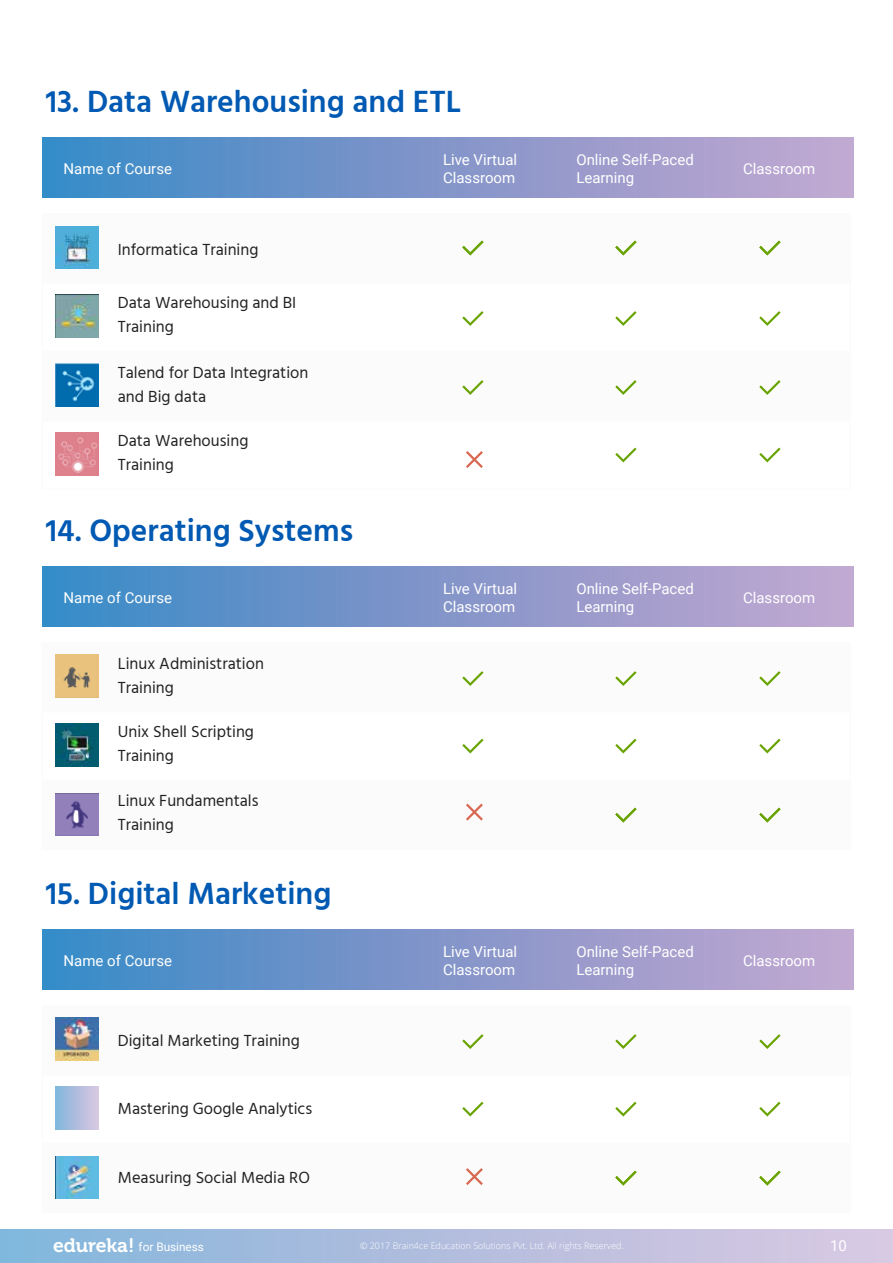
<style>
.page{position:relative;width:893px;height:1263px;background:#fff}
.page>*{position:absolute;margin:0;border:0;box-sizing:border-box;transform-origin:0 0}
.t1{font:600 31.5px "Hind";color:#0059b2}
.t2{font:16.5px/24px "Hind";color:#222}
.t3{font:15px/18px "Roboto";color:#fff}
.t4{font:11.85px "Roboto";color:#fff}
.t5{font:300 9px "Open Sans";color:#fff}
.s1{font-family:"Museo 700";font-size:19.35px}
</style>
<div class="page">
<div style="left:42px;top:137px;width:811px;height:60px;background:linear-gradient(to right,#3989c6,#c8a6d0)"></div>
<div style="left:42px;top:566px;width:811px;height:60px;background:linear-gradient(to right,#3989c6,#c8a6d0)"></div>
<div style="left:42px;top:929px;width:811px;height:60px;background:linear-gradient(to right,#3989c6,#c8a6d0)"></div>
<div style="left:42px;top:213px;width:809px;height:70px;background:#fbfbfb"></div>
<div style="left:42px;top:351px;width:809px;height:70px;background:#fbfbfb"></div>
<svg style="left:462px;top:311px;width:22px;height:15px"></svg>
<svg style="left:759px;top:311px;width:22px;height:15px"></svg>
<svg style="left:462px;top:241px;width:22px;height:14px"></svg>
<svg style="left:759px;top:241px;width:22px;height:14px"></svg>
<svg style="left:462px;top:380px;width:22px;height:15px"></svg>
<svg style="left:759px;top:380px;width:22px;height:15px"></svg>
<svg style="left:759px;top:448px;width:22px;height:14px"></svg>
<div style="left:42px;top:642px;width:809px;height:70px;background:#fbfbfb"></div>
<svg style="left:462px;top:671px;width:22px;height:15px"></svg>
<svg style="left:759px;top:671px;width:22px;height:15px"></svg>
<svg style="left:462px;top:739px;width:22px;height:14px"></svg>
<svg style="left:759px;top:739px;width:22px;height:14px"></svg>
<div style="left:42px;top:780px;width:809px;height:70px;background:#fbfbfb"></div>
<svg style="left:759px;top:808px;width:22px;height:14px"></svg>
<div style="left:42px;top:1005px;width:809px;height:70px;background:#fbfbfb"></div>
<svg style="left:462px;top:1034px;width:22px;height:15px"></svg>
<svg style="left:759px;top:1034px;width:22px;height:15px"></svg>
<svg style="left:462px;top:1102px;width:22px;height:14px"></svg>
<svg style="left:759px;top:1102px;width:22px;height:14px"></svg>
<div style="left:42px;top:1143px;width:809px;height:70px;background:#fbfbfb"></div>
<svg style="left:759px;top:1171px;width:22px;height:14px"></svg>
<div style="left:56px;top:1087px;width:42px;height:42px;background:linear-gradient(to right,#84b5dc,#d8c6e1)"></div>
<img style="left:56px;top:226px;width:42px;height:43px">
<img style="left:56px;top:295px;width:42px;height:42px">
<img style="left:56px;top:364px;width:42px;height:42px">
<img style="left:56px;top:433px;width:42px;height:42px">
<img style="left:56px;top:655px;width:42px;height:42px">
<img style="left:56px;top:724px;width:42px;height:42px">
<img style="left:56px;top:793px;width:42px;height:43px">
<img style="left:56px;top:1018px;width:42px;height:42px">
<img style="left:56px;top:1156px;width:42px;height:43px">
<svg style="left:615px;top:311px;width:22px;height:15px"></svg>
<svg style="left:615px;top:241px;width:22px;height:14px"></svg>
<svg style="left:615px;top:380px;width:22px;height:15px"></svg>
<svg style="left:615px;top:448px;width:22px;height:14px"></svg>
<svg style="left:615px;top:671px;width:22px;height:15px"></svg>
<svg style="left:615px;top:739px;width:22px;height:14px"></svg>
<svg style="left:615px;top:808px;width:22px;height:14px"></svg>
<svg style="left:615px;top:1034px;width:22px;height:15px"></svg>
<svg style="left:615px;top:1102px;width:22px;height:14px"></svg>
<svg style="left:615px;top:1171px;width:22px;height:14px"></svg>
<svg style="left:466px;top:803px;width:17px;height:17px"></svg>
<svg style="left:466px;top:451px;width:17px;height:17px"></svg>
<svg style="left:466px;top:1168px;width:17px;height:17px"></svg>
<div style="left:0;top:1229px;width:893px;height:34px;background:linear-gradient(to right,#84b5dc,#dcc8e1)"></div>
<h1 class="t1" style="left:46px;top:79px;width:417px">13. Data Warehousing and ETL</h1>
<p class="t3" style="left:443px;top:150px;width:76px">Live Virtual<br>Classroom</p>
<p class="t3" style="left:576px;top:150px;width:119px">Online Self-Paced<br>Learning</p>
<p class="t3" style="left:64px;top:159px;width:110px">Name of Course</p>
<p class="t3" style="left:743px;top:159px;width:74px">Classroom</p>
<p class="t2" style="left:118px;top:239px;width:142px">Informatica Training</p>
<p class="t2" style="left:118px;top:291px;width:180px">Data Warehousing and BI<br>Training</p>
<p class="t2" style="left:118px;top:362px;width:192px">Talend for Data Integration and Big data</p>
<p class="t2" style="left:118px;top:429px;width:132px">Data Warehousing<br>Training</p>
<h1 class="t1" style="left:46px;top:508px;width:309px">14. Operating Systems</h1>
<p class="t3" style="left:443px;top:579px;width:76px">Live Virtual<br>Classroom</p>
<p class="t3" style="left:576px;top:579px;width:119px">Online Self-Paced<br>Learning</p>
<p class="t3" style="left:64px;top:588px;width:110px">Name of Course</p>
<p class="t3" style="left:743px;top:588px;width:74px">Classroom</p>
<p class="t2" style="left:118px;top:653px;width:148px">Linux Administration<br>Training</p>
<p class="t2" style="left:118px;top:720px;width:138px">Unix Shell Scripting<br>Training</p>
<p class="t2" style="left:118px;top:789px;width:142px">Linux Fundamentals<br>Training</p>
<h1 class="t1" style="left:46px;top:871px;width:287px">15. Digital Marketing</h1>
<p class="t3" style="left:443px;top:942px;width:76px">Live Virtual<br>Classroom</p>
<p class="t3" style="left:576px;top:942px;width:119px">Online Self-Paced<br>Learning</p>
<p class="t3" style="left:64px;top:951px;width:110px">Name of Course</p>
<p class="t3" style="left:743px;top:951px;width:74px">Classroom</p>
<p class="t2" style="left:118px;top:1029px;width:183px">Digital Marketing Training</p>
<p class="t2" style="left:118px;top:1097px;width:196px">Mastering Google Analytics</p>
<p class="t2" style="left:118px;top:1166px;width:194px">Measuring Social Media RO</p>
<p class="t4" style="left:53px;top:1238px;width:152px"><span class="s1">edureka!</span> for Business</p>
<p class="t5" style="left:360px;top:1239px;width:265px">© 2017 Brain4ce Education Solutions Pvt. Ltd. All rights Reserved.</p>
<p class="t3" style="left:830px;top:1236px;width:18px">10</p>
</div>
